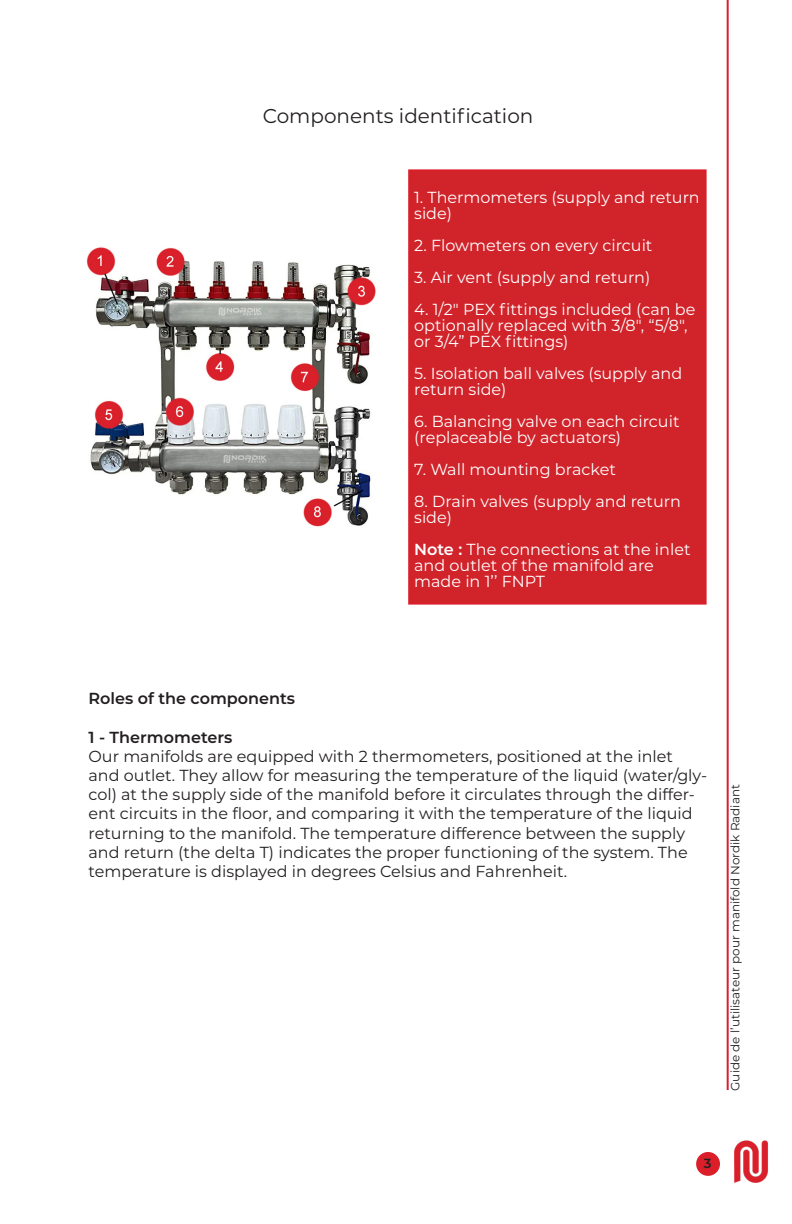
<style>
.page{position:relative;width:792px;height:1224px;background:#fff}
.page>*{position:absolute;margin:0;border:0;box-sizing:border-box;transform-origin:0 0}
.t1{font:20px "Montserrat";color:#231f20}
.t2{font:16px/19.2px "Montserrat";color:#231f20}
.t3{font:16px/16px "Montserrat";color:#fff}
.t4{font:600 16px "Montserrat";color:#231f20}
.t5{font:600 13.2px "Montserrat";color:#231f20}
.t6{font:12px "Montserrat";color:#231f20}
.s1{font-weight:600}
</style>
<div class="page">
<div style="left:696px;top:1152px;width:24px;height:24px;background:#da1f2a;border-radius:50%"></div>
<img style="left:734px;top:1140px;width:34px;height:43px">
<hr style="left:727px;top:0;width:2px;height:1090px;background:#da1f2a">
<div style="left:409px;top:170px;width:297px;height:434px;background:#d1232a"></div>
<div style="left:408px;top:169px;width:299px;height:436px;border:2px solid #da1f2a"></div>
<img style="left:86px;top:247px;width:290px;height:280px">
<p class="t1" style="left:263px;top:102px;width:272px">Components identification</p>
<p class="t3" style="left:414px;top:189px;width:287px">1. Thermometers (supply and return side)</p>
<p class="t3" style="left:414px;top:237px;width:240px">2. Flowmeters on every circuit</p>
<p class="t3" style="left:414px;top:269px;width:238px">3. Air vent (supply and return)</p>
<p class="t3" style="left:414px;top:301px;width:283px">4. 1/2″ PEX fittings included (can be optionally replaced with 3/8″, “5/8″, or 3/4” PEX fittings)</p>
<p class="t3" style="left:414px;top:365px;width:270px">5. Isolation ball valves (supply and return side)</p>
<p class="t3" style="left:414px;top:413px;width:267px">6. Balancing valve on each circuit (replaceable by actuators)</p>
<p class="t3" style="left:414px;top:461px;width:203px">7. Wall mounting bracket</p>
<p class="t3" style="left:414px;top:493px;width:268px">8. Drain valves (supply and return side)</p>
<p class="t3" style="left:414px;top:541px;width:278px"><span class="s1">Note :</span> The connections at the inlet and outlet of the manifold are made in 1’’ FNPT</p>
<p class="t4" style="left:89px;top:687px;width:208px">Roles of the components</p>
<p class="t4" style="left:89px;top:726px;width:145px">1 - Thermometers</p>
<p class="t2" style="left:89px;top:746px;width:620px">Our manifolds are equipped with 2 thermometers, positioned at the inlet and outlet. They allow for measuring the temperature of the liquid (water/gly&shy;col) at the supply side of the manifold before it circulates through the differ&shy;ent circuits in the floor, and comparing it with the temperature of the liquid returning to the manifold. The temperature difference between the supply and return (the delta T) indicates the proper functioning of the system. The temperature is displayed in degrees Celsius and Fahrenheit.</p>
<p class="t6" style="left:727px;top:1091px;width:308px;rotate:-90deg">Guide de l’utilisateur pour manifold Nordik Radiant</p>
<p class="t5" style="left:704px;top:1154px;width:9px">3</p>
</div>
